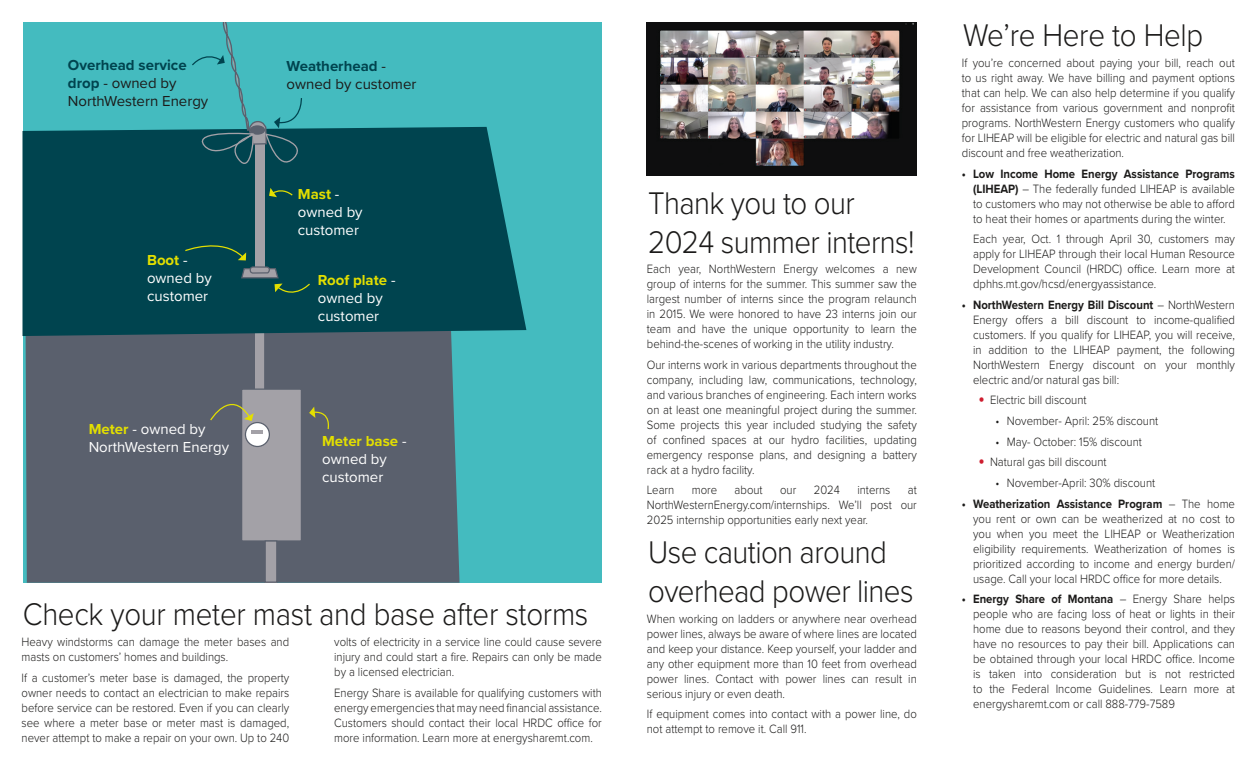
<style>
.page{position:relative;width:1260px;height:765px;background:#fff}
.page>*{position:absolute;margin:0;border:0;box-sizing:border-box;transform-origin:0 0}
.t1{font:300 32.5px/38.8px "Proxima Nova";letter-spacing:-.02em;color:#1c1b1a;scale:.91 1}
.t2{font:15px/18px "Proxima Nova";color:#fff}
.t3{font:15px/18px "Proxima Nova";color:#1c1b1a}
.t4{font:300 12.5px/15px "Proxima Nova";color:#1c1b1a;text-align:justify;scale:.91 1}
.s1{font-weight:700;color:#00444f}
.s2{font-weight:700;color:#e3df00}
.s3{font-weight:700}
.s4{font-family:"Helvetica Neue LT Std";color:#ce1d2f}
</style>
<div class="page">
<img style="left:647px;top:22px;width:270px;height:153px">
<div style="left:23px;top:22px;width:579px;height:561px;background:#44bbbf"></div>
<div style="left:26px;top:336px;width:434px;height:247px;background:#5a606d"></div>
<div style="left:255px;top:332px;width:9px;height:57px;background:#a3a1a7"></div>
<div style="left:242px;top:389px;width:59px;height:152px;background:#a3a1a7"></div>
<div style="left:241px;top:389px;width:61px;height:153px;border:1px solid #5a606d"></div>
<div style="left:245px;top:423px;width:24px;height:23px;background:#fff;border-radius:50%"></div>
<div style="left:245px;top:422px;width:25px;height:25px;border:1px solid #5a606d;border-radius:50%"></div>
<hr style="left:252px;top:430px;width:11px;height:4px;background:#a3a1a7">
<div style="left:265px;top:541px;width:12px;height:41px;background:#a3a1a7"></div>
<div style="left:265px;top:540px;width:12px;height:43px;border:1px solid #5a606d"></div>
<svg style="left:209px;top:387px;width:45px;height:34px"></svg>
<svg style="left:309px;top:407px;width:23px;height:23px"></svg>
<svg style="left:22px;top:127px;width:504px;height:209px;fill:#00444f"></svg>
<div style="left:255px;top:138px;width:9px;height:129px;background:#a3a1a7"></div>
<svg style="left:184px;top:237px;width:62px;height:23px"></svg>
<svg style="left:240px;top:266px;width:71px;height:34px"></svg>
<svg style="left:269px;top:188px;width:25px;height:9px"></svg>
<svg style="left:191px;top:22px;width:120px;height:156px"></svg>
<p class="t3" style="left:68px;top:56px;width:142px"><span class="s1">Overhead service drop</span> - owned by<br>NorthWestern Energy</p>
<p class="t2" style="left:147px;top:250px;width:66px"><span class="s2">Boot</span> - owned by customer</p>
<p class="t2" style="left:89px;top:419px;width:142px"><span class="s2">Meter</span> - owned by<br>NorthWestern Energy</p>
<p class="t3" style="left:287px;top:56px;width:131px"><span class="s1">Weatherhead</span> - owned by customer</p>
<p class="t2" style="left:298px;top:184px;width:66px"><span class="s2">Mast</span> - owned by customer</p>
<p class="t2" style="left:318px;top:270px;width:79px"><span class="s2">Roof plate</span> - owned by customer</p>
<p class="t2" style="left:322px;top:432px;width:86px"><span class="s2">Meter base</span> - owned by customer</p>
<h1 class="t1" style="left:23px;top:593px;width:623px">Check your meter mast and base after storms</h1>
<p class="t4" style="left:22px;top:634px;width:296px">Heavy windstorms can damage the meter bases and masts on customers’ homes and buildings.</p>
<p class="t4" style="left:22px;top:669px;width:296px">If a customer’s meter base is damaged, the property owner needs to contact an electrician to make repairs before service can be restored. Even if you can clearly see where a meter base or meter mast is damaged, never attempt to make a repair on your own. Up to 240</p>
<p class="t4" style="left:334px;top:634px;width:296px">volts of electricity in a service line could cause severe injury and could start a fire. Repairs can only be made by a licensed electrician.</p>
<p class="t4" style="left:334px;top:684px;width:296px">Energy Share is available for qualifying customers with energy emergencies that may need financial assistance.<br>Customers should contact their local HRDC office for more information. Learn more at energysharemt.com.</p>
<h1 class="t1" style="left:648px;top:182px;width:294px">Thank you to our<br>2024 summer interns!</h1>
<p class="t4" style="left:647px;top:261px;width:298px">Each year, NorthWestern Energy welcomes a new group of interns for the summer. This summer saw the largest number of interns since the program relaunch in 2015. We were honored to have 23 interns join our team and have the unique opportunity to learn the behind‑the‑scenes of working in the utility industry.</p>
<p class="t4" style="left:647px;top:356px;width:298px">Our interns work in various departments throughout the company, including law, communications, technology, and various branches of engineering. Each intern works on at least one meaningful project during the summer.<br>Some projects this year included studying the safety of confined spaces at our hydro facilities, updating emergency response plans, and designing a battery rack at a hydro facility.</p>
<p class="t4" style="left:647px;top:482px;width:32px">Learn</p>
<p class="t4" style="left:692px;top:482px;width:29px">more</p>
<p class="t4" style="left:735px;top:482px;width:32px">about</p>
<p class="t4" style="left:780px;top:482px;width:19px">our</p>
<p class="t4" style="left:814px;top:482px;width:30px">2024</p>
<p class="t4" style="left:857px;top:482px;width:38px">interns</p>
<p class="t4" style="left:647px;top:482px;width:298px;text-indent:261px">at NorthWesternEnergy.com/internships. We’ll post our 2025 internship opportunities early next year.</p>
<h1 class="t1" style="left:648px;top:531px;width:293px">Use caution around overhead power lines</h1>
<p class="t4" style="left:647px;top:610px;width:298px">When working on ladders or anywhere near overhead power lines, always be aware of where lines are located and keep your distance. Keep yourself, your ladder and any other equipment more than 10 feet from overhead power lines. Contact with power lines can result in serious injury or even death.</p>
<p class="t4" style="left:647px;top:706px;width:298px">If equipment comes into contact with a power line, do not attempt to remove it. Call 911.</p>
<h1 class="t1" style="left:963px;top:14px;width:265px">We’re Here to Help</h1>
<p class="t4" style="left:962px;top:55px;width:302px">If you’re concerned about paying your bill, reach out to us right away. We have billing and payment options that can help. We can also help determine if you qualify for assistance from various government and nonprofit programs. NorthWestern Energy customers who qualify for LIHEAP will be eligible for electric and natural gas bill discount and free weatherization.</p>
<p class="t4" style="left:973px;top:165px;width:289px;text-indent:-11px"><span class="s3">• Low Income Home Energy Assistance Programs (LIHEAP)</span> – The federally funded LIHEAP is available to customers who may not otherwise be able to afford to heat their homes or apartments during the winter.</p>
<p class="t4" style="left:973px;top:231px;width:289px">Each year, Oct. 1 through April 30, customers may apply for LIHEAP through their local Human Resource Development Council (HRDC) office. Learn more at dphhs.mt.gov/hcsd/energyassistance.</p>
<p class="t4" style="left:973px;top:297px;width:289px;text-indent:-11px"><span class="s3">• NorthWestern Energy Bill Discount</span> – NorthWestern Energy offers a bill discount to income‑qualified customers. If you qualify for LIHEAP, you will receive, in addition to the LIHEAP payment, the following NorthWestern Energy discount on your monthly electric and/or natural gas bill:</p>
<p class="t4" style="left:979px;top:392px;width:120px"><span class="s4">•</span> Electric bill discount</p>
<p class="t4" style="left:996px;top:413px;width:180px">• November‑ April: 25% discount</p>
<p class="t4" style="left:996px;top:433px;width:162px">• May‑ October: 15% discount</p>
<p class="t4" style="left:979px;top:454px;width:142px"><span class="s4">•</span> Natural gas bill discount</p>
<p class="t4" style="left:996px;top:475px;width:177px">• November‑April: 30% discount</p>
<p class="t4" style="left:973px;top:495px;width:289px;text-indent:-11px"><span class="s3">• Weatherization Assistance Program</span> – The home you rent or own can be weatherized at no cost to you when you meet the LIHEAP or Weatherization eligibility requirements. Weatherization of homes is prioritized according to income and energy burden/ usage. Call your local HRDC office for more details.</p>
<p class="t4" style="left:973px;top:591px;width:289px;text-indent:-11px"><span class="s3">• Energy Share of Montana</span> – Energy Share helps people who are facing loss of heat or lights in their home due to reasons beyond their control, and they have no resources to pay their bill. Applications can be obtained through your local HRDC office. Income is taken into consideration but is not restricted to the Federal Income Guidelines. Learn more at energysharemt.com or call 888‑779‑7589</p>
</div>
